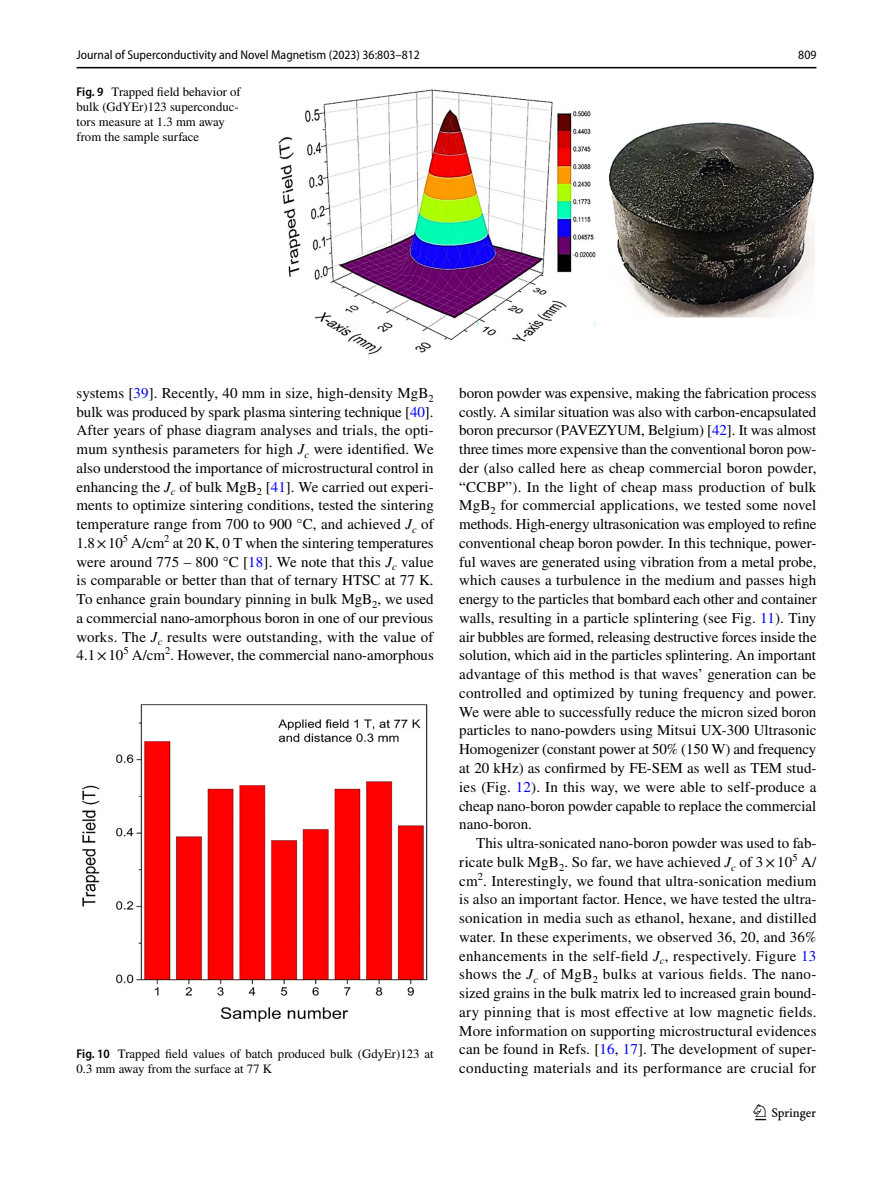
<style>
.page{position:relative;width:893px;height:1187px;background:#fff}
.page>*{position:absolute;margin:0;border:0;box-sizing:border-box;transform-origin:0 0}
.t1{font:22.5px "Springnew Regular 3";color:#000}
.t2{font:15px/18.8px "STIX";color:#000;text-align:justify}
.t3{font:12.75px/15px "STIX";color:#000}
.t4{font:semi-condensed 12.75px "Myriad Pro";color:#000}
.s1{font-family:"Myriad Pro";font-weight:600;font-stretch:semi-condensed}
.s2{color:#00f}
.s3{font-style:italic}
</style>
<div class="page">
<hr style="left:77px;top:67px;width:739px;height:1px;background:#000">
<img style="left:278px;top:89px;width:537px;height:266px">
<img style="left:82px;top:704px;width:346px;height:318px">
<p class="t4" style="left:77px;top:48px;width:345px">Journal of Superconductivity and Novel Magnetism (2023) 36:803–812</p>
<p class="t3" style="left:77px;top:85px;width:166px"><span class="s1">Fig. 9</span> Trapped field behavior of bulk (GdYEr)123 superconduc&shy;tors measure at 1.3 mm away from the sample surface</p>
<p class="t4" style="left:798px;top:48px;width:20px">809</p>
<p class="t2" style="left:77px;top:384px;width:359px">systems [<span class="s2">39</span>]. Recently, 40 mm in size, high-density MgB<sub>2 </sub>bulk was produced by spark plasma sintering technique [<span class="s2">40</span>].<br>After years of phase diagram analyses and trials, the opti&shy;mum synthesis parameters for high <span class="s3">J</span><sub>c</sub> were identified. We also understood the importance of microstructural control in enhancing the <span class="s3">J</span><sub>c</sub> of bulk MgB<sub>2</sub> [<span class="s2">41</span>]. We carried out experi&shy;ments to optimize sintering conditions, tested the sintering temperature range from 700 to 900 °C, and achieved <span class="s3">J</span><sub>c</sub> of 1.8× -10<sup>5</sup> A/cm<sup>2</sup> at 20 K, 0 T when the sintering temperatures were around 775 – 800 °C [<span class="s2">18</span>]. We note that this <span class="s3">J</span><sub>c</sub> value is comparable or better than that of ternary HTSC at 77 K.<br>To enhance grain boundary pinning in bulk MgB<sub>2</sub>, we used a commercial nano-amorphous boron in one of our previous works. The <span class="s3">J</span><sub>c</sub> results were outstanding, with the value of 4.1× -10<sup>5</sup> A/cm<sup>2</sup>. However, the commercial nano-amorphous</p>
<p class="t2" style="left:459px;top:384px;width:359px">boron powder was expensive, making the fabrication process costly. A similar situation was also with carbon-encapsulated boron precursor (PAVEZYUM, Belgium) [<span class="s2">42</span>]. It was almost three times more expensive than the conventional boron pow&shy;der (also called here as cheap commercial boron powder, “CCBP”). In the light of cheap mass production of bulk MgB<sub>2</sub> for commercial applications, we tested some novel methods. High-energy ultrasonication was employed to refine conventional cheap boron powder. In this technique, power&shy;ful waves are generated using vibration from a metal probe, which causes a turbulence in the medium and passes high energy to the particles that bombard each other and container walls, resulting in a particle splintering (see Fig. <span class="s2">11</span>). Tiny air bubbles are formed, releasing destructive forces inside the solution, which aid in the particles splintering. An important advantage of this method is that waves’ generation can be controlled and optimized by tuning frequency and power.<br>We were able to successfully reduce the micron sized boron particles to nano-powders using Mitsui UX-300 Ultrasonic Homogenizer (constant power at 50% (150 W) and frequency at 20 kHz) as confirmed by FE-SEM as well as TEM stud&shy;ies (Fig. <span class="s2">12</span>). In this way, we were able to self-produce a cheap nano-boron powder capable to replace the commercial nano-boron.</p>
<p class="t2" style="left:459px;top:834px;width:359px;text-indent:17px">This ultra-sonicated nano-boron powder was used to fab&shy;ricate bulk MgB<sub>2</sub>. So far, we have achieved <span class="s3">J</span><sub>c</sub> of 3× -10<sup>5</sup> A/ cm<sup>2</sup>. Interestingly, we found that ultra-sonication medium is also an important factor. Hence, we have tested the ultra&shy;sonication in media such as ethanol, hexane, and distilled water. In these experiments, we observed 36, 20, and 36% enhancements in the self-field <span class="s3">J</span><sub>c</sub>, respectively. Figure <span class="s2">13 </span>shows the <span class="s3">J</span><sub>c</sub> of MgB<sub>2</sub> bulks at various fields. The nano&shy;sized grains in the bulk matrix led to increased grain bound&shy;ary pinning that is most effective at low magnetic fields.<br>More information on supporting microstructural evidences can be found in Refs. [<span class="s2">16</span>, <span class="s2">17</span>]. The development of super&shy;conducting materials and its performance are crucial for</p>
<p class="t3" style="left:77px;top:1047px;width:359px"><span class="s1">Fig. 10</span> Trapped field values of batch produced bulk (GdyEr)123 at<br>0.3 mm away from the surface at 77 K</p>
<h1 class="t1" style="left:755px;top:1104px;width:62px">1 3</h1>
</div>
